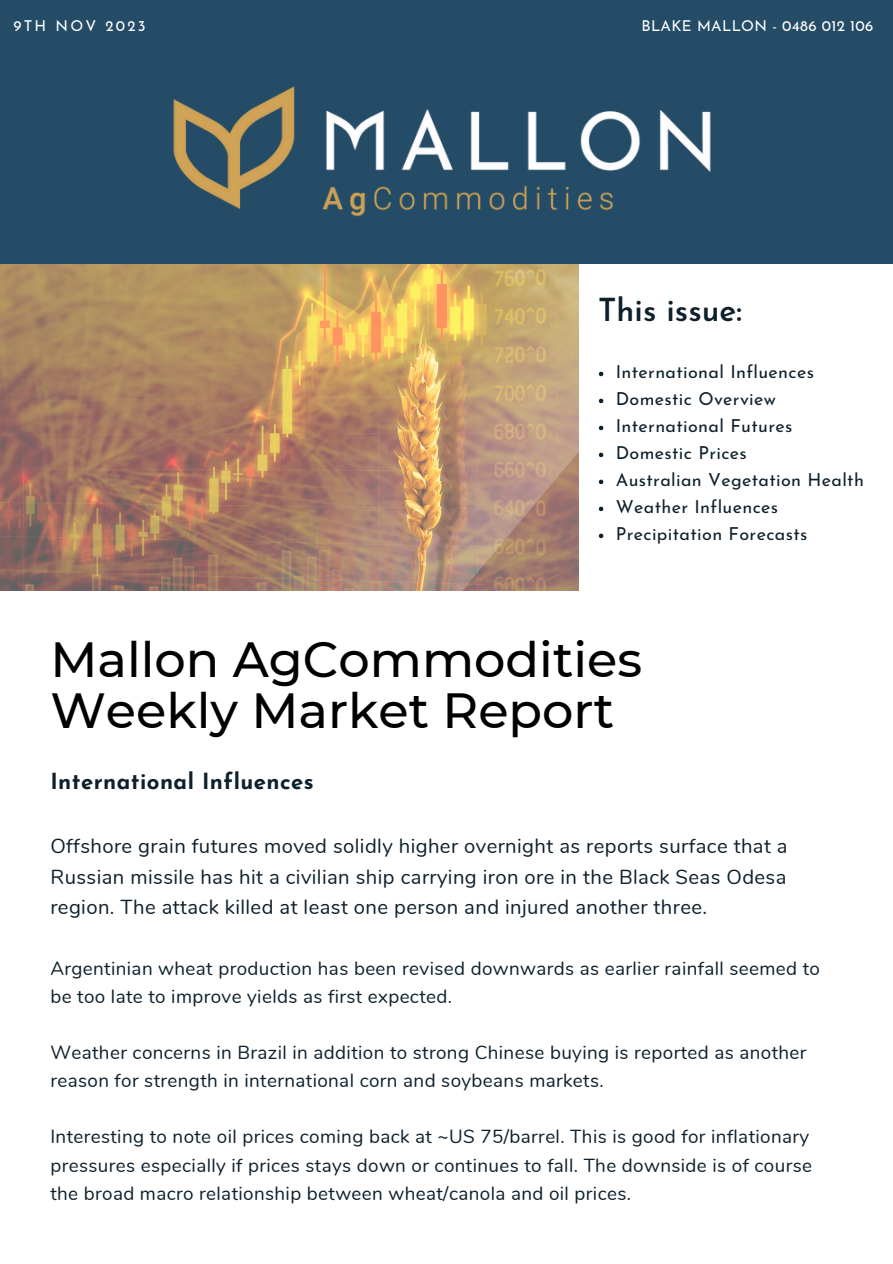
<style>
.page{position:relative;width:893px;height:1264px;background:#fff}
.page>*{position:absolute;margin:0;border:0;box-sizing:border-box;transform-origin:0 0}
.t1{font:500 49.35px/51.3px "Montserrat";color:#000001}
.t2{font:600 31.65px "Josefin Sans";color:#0e202c}
.t3{font:700 22.2px "Josefin Sans";letter-spacing:.02em;color:#0e202c}
.t4{font:20.25px/30.3px "Nunito";letter-spacing:.02em;color:#0e202c;text-align:justify}
.t5{font:18.9px/28px "Nunito";letter-spacing:.02em;color:#0e202c}
.t6{font:17.85px "Josefin Sans";letter-spacing:.02em;color:#0e202c}
.t7{font:15px "Josefin Sans";letter-spacing:.02em;color:#fff}
.t8{font:15px "Josefin Sans";letter-spacing:.15em;color:#fff}
</style>
<div class="page">
<div style="left:0;top:0;width:892px;height:264px;background:#254c66"></div>
<img style="left:0;top:264px;width:578px;height:326px">
<img style="left:173px;top:86px;width:538px;height:131px">
<svg style="left:598px;top:372px;width:5px;height:4px"></svg>
<svg style="left:598px;top:399px;width:5px;height:4px"></svg>
<svg style="left:598px;top:425px;width:5px;height:5px"></svg>
<svg style="left:598px;top:452px;width:5px;height:5px"></svg>
<svg style="left:598px;top:479px;width:5px;height:5px"></svg>
<svg style="left:598px;top:506px;width:5px;height:5px"></svg>
<svg style="left:598px;top:533px;width:5px;height:5px"></svg>
<p class="t8" style="left:13px;top:20px;width:134px">9TH NOV 2023</p>
<p class="t7" style="left:641px;top:20px;width:233px">BLAKE MALLON - 0486 012 106</p>
<p class="t2" style="left:598px;top:297px;width:145px">This issue:</p>
<p class="t6" style="left:615px;top:365px;width:200px">International Influences</p>
<p class="t6" style="left:615px;top:392px;width:162px">Domestic Overview</p>
<p class="t6" style="left:615px;top:419px;width:178px">International Futures</p>
<p class="t6" style="left:615px;top:446px;width:133px">Domestic Prices</p>
<p class="t6" style="left:615px;top:473px;width:250px">Australian Vegetation Health</p>
<p class="t6" style="left:615px;top:500px;width:164px">Weather Influences</p>
<p class="t6" style="left:615px;top:527px;width:193px">Precipitation Forecasts</p>
<p class="t1" style="left:50px;top:633px;width:593px">Mallon AgCommodities<br>Weekly Market Report</p>
<p class="t3" style="left:50px;top:772px;width:265px">International Influences</p>
<p class="t4" style="left:50px;top:831px;width:738px">Offshore grain futures moved solidly higher overnight as reports surface that a Russian missile has hit a civilian ship carrying iron ore in the Black Seas Odesa region. The attack killed at least one person and injured another three.</p>
<p class="t5" style="left:50px;top:954px;width:771px">Argentinian wheat production has been revised downwards as earlier rainfall seemed to be too late to improve yields as first expected.</p>
<p class="t5" style="left:50px;top:1038px;width:757px">Weather concerns in Brazil in addition to strong Chinese buying is reported as another reason for strength in international corn and soybeans markets.</p>
<p class="t5" style="left:50px;top:1123px;width:763px">Interesting to note oil prices coming back at ~US 75/barrel. This is good for inflationary pressures especially if prices stays down or continues to fall. The downside is of course the broad macro relationship between wheat/canola and oil prices.</p>
</div>
